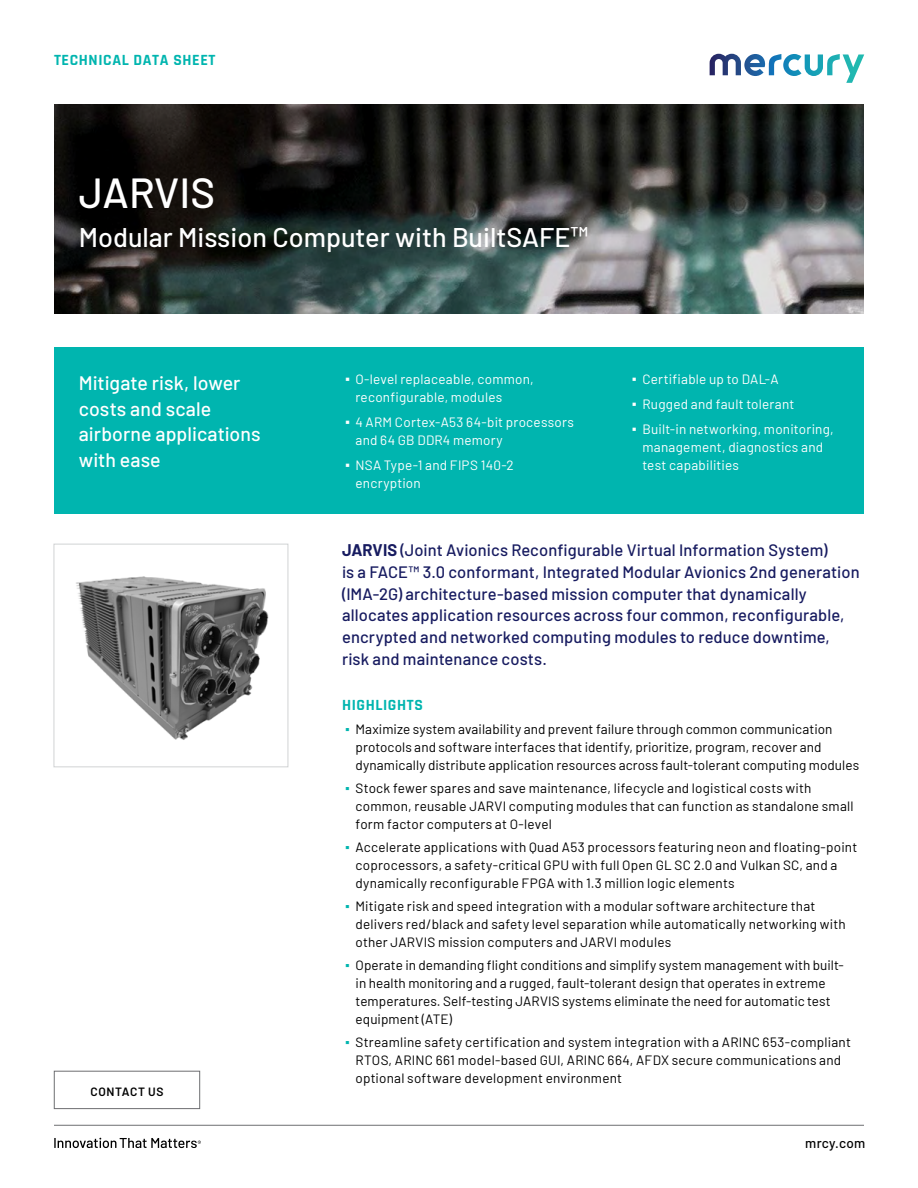
<style>
.page{position:relative;width:918px;height:1188px;background:#fff}
.page>*{position:absolute;margin:0;border:0;box-sizing:border-box;transform-origin:0 0}
.t1{font:500 42px "Barlow";color:#fff}
.t2{font:500 27px "Barlow";color:#fff}
.t3{font:500 19.5px/25.5px "Barlow";color:#fff}
.t4{font:500 16.5px/21.8px "Barlow";letter-spacing:.005em;color:#171b60}
.t5{font:700 15.75px "Rajdhani";letter-spacing:.04em;color:#00b5af}
.t6{font:13.5px/18px "Barlow";letter-spacing:.015em;color:#000}
.t7{font:13.5px/18px "Barlow";letter-spacing:.015em;color:#fff}
.t8{font:500 13.5px "Barlow";letter-spacing:.015em;color:#000}
.t9{font:600 12px "Barlow";letter-spacing:.05em;color:#000}
.s1{font-family:"Arial";font-size:14.25px}
.s2{font-weight:700}
.s3{font-family:"Arial";color:#00b5af}
</style>
<div class="page">
<hr style="left:54px;top:1125px;width:810px;height:1px;background:#6d6e71">
<svg style="left:710px;top:54px;width:154px;height:29px"></svg>
<svg style="left:54px;top:1138px;width:147px;height:10px"></svg>
<svg style="left:54px;top:105px;width:810px;height:209px;background:#333937"></svg>
<div style="left:54px;top:1071px;width:146px;height:38px;border:1px solid #6d6e71"></div>
<div style="left:54px;top:544px;width:234px;height:223px;border:1px solid #d1d3d4"></div>
<div style="left:54px;top:347px;width:810px;height:167px;background:#00b5af"></div>
<img style="left:76px;top:576px;width:193px;height:164px">
<p class="t5" style="left:54px;top:51px;width:163px">TECHNICAL DATA SHEET</p>
<h1 class="t1" style="left:79px;top:162px;width:138px">JARVIS</h1>
<h2 class="t2" style="left:79px;top:217px;width:511px">Modular Mission Computer with BuiltSAFE™</h2>
<h3 class="t3" style="left:79px;top:369px;width:183px">Mitigate risk, lower costs and scale airborne applications with ease</h3>
<p class="t7" style="left:356px;top:369px;width:180px;text-indent:-10px"><span class="s1">▪</span> O-level replaceable, common, reconfigurable, modules</p>
<p class="t7" style="left:356px;top:412px;width:220px;text-indent:-10px"><span class="s1">▪</span> 4 ARM Cortex-A53 64-bit processors and 64 GB DDR4 memory</p>
<p class="t7" style="left:356px;top:455px;width:160px;text-indent:-10px"><span class="s1">▪</span> NSA Type-1 and FIPS 140-2 encryption</p>
<p class="t7" style="left:632px;top:369px;width:148px"><span class="s1">▪</span> Certifiable up to DAL-A</p>
<p class="t7" style="left:632px;top:394px;width:164px"><span class="s1">▪</span> Rugged and fault tolerant</p>
<p class="t7" style="left:642px;top:419px;width:193px;text-indent:-10px"><span class="s1">▪</span> Built-in networking, monitoring, management, diagnostics and test capabilities</p>
<p class="t9" style="left:91px;top:1083px;width:74px">CONTACT US</p>
<p class="t4" style="left:342px;top:538px;width:519px"><span class="s2">JARVIS</span> (Joint Avionics Reconfigurable Virtual Information System)<br>is a FACE™ 3.0 conformant, Integrated Modular Avionics 2nd generation (IMA-2G) architecture-based mission computer that dynamically allocates application resources across four common, reconfigurable, encrypted and networked computing modules to reduce downtime, risk and maintenance costs.</p>
<p class="t5" style="left:342px;top:696px;width:83px">HIGHLIGHTS</p>
<p class="t6" style="left:356px;top:719px;width:505px;text-indent:-11px"><span class="s3">▪</span> Maximize system availability and prevent failure through common communication protocols and software interfaces that identify, prioritize, program, recover and dynamically distribute application resources across fault-tolerant computing modules</p>
<p class="t6" style="left:356px;top:778px;width:500px;text-indent:-11px"><span class="s3">▪</span> Stock fewer spares and save maintenance, lifecycle and logistical costs with common, reusable JARVI computing modules that can function as standalone small form factor computers at O-level</p>
<p class="t6" style="left:356px;top:837px;width:503px;text-indent:-11px"><span class="s3">▪</span> Accelerate applications with Quad A53 processors featuring neon and floating-point coprocessors, a safety-critical GPU with full Open GL SC 2.0 and Vulkan SC, and a dynamically reconfigurable FPGA with 1.3 million logic elements</p>
<p class="t6" style="left:356px;top:896px;width:492px;text-indent:-11px"><span class="s3">▪</span> Mitigate risk and speed integration with a modular software architecture that delivers red/black and safety level separation while automatically networking with other JARVIS mission computers and JARVI modules</p>
<p class="t6" style="left:356px;top:955px;width:490px;text-indent:-11px"><span class="s3">▪</span> Operate in demanding flight conditions and simplify system management with built&shy;in health monitoring and a rugged, fault-tolerant design that operates in extreme temperatures. Self-testing JARVIS systems eliminate the need for automatic test equipment (ATE)</p>
<p class="t6" style="left:356px;top:1032px;width:497px;text-indent:-11px"><span class="s3">▪</span> Streamline safety certification and system integration with a ARINC 653-compliant<br>RTOS, ARINC 661 model-based GUI, ARINC 664, AFDX secure communications and optional software development environment</p>
<p class="t8" style="left:805px;top:1133px;width:61px">mrcy.com</p>
</div>
